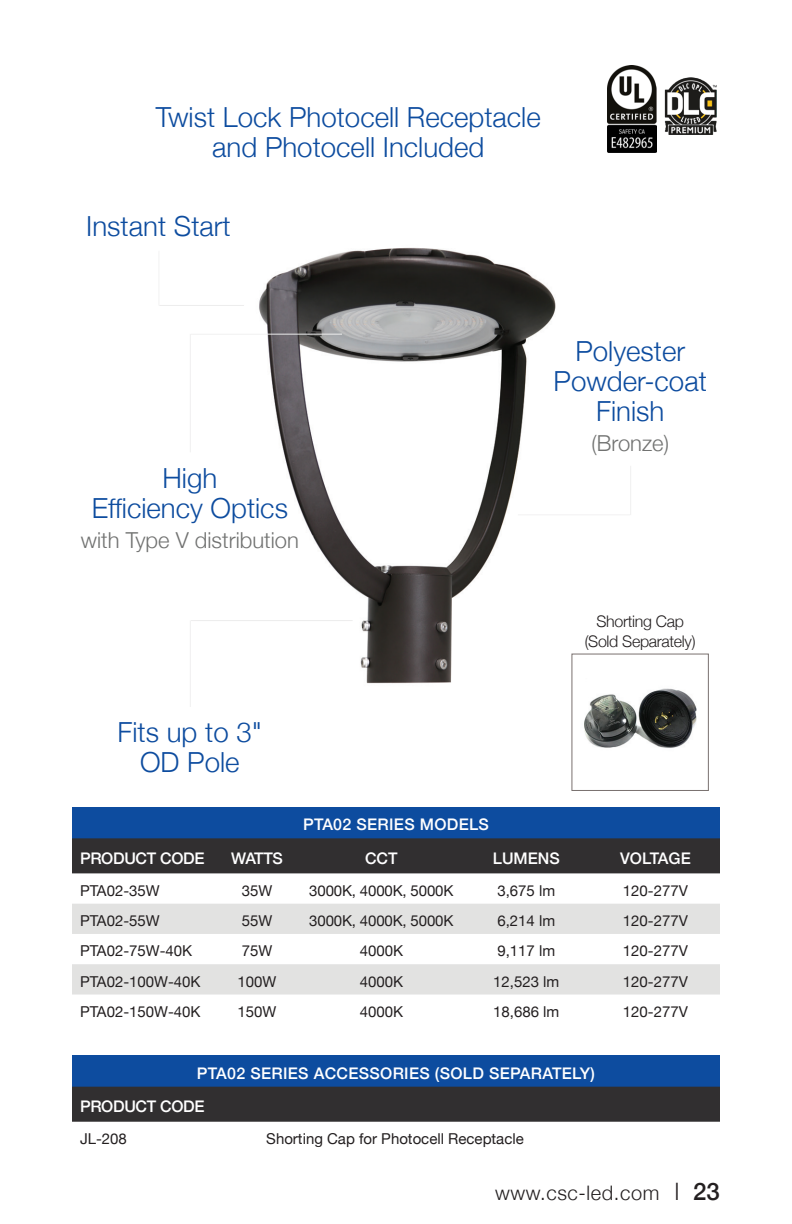
<style>
.page{position:relative;width:792px;height:1224px;background:#fff}
.page>*{position:absolute;margin:0;border:0;box-sizing:border-box;transform-origin:0 0}
.t1{font:300 27.6px/30px "Helvetica Neue";color:#0d4c9f;text-align:center}
.t2{font:300 22px "Helvetica Neue";color:#717271}
.t3{font:300 20px "Helvetica Neue";letter-spacing:.03em;color:#231f20}
.t4{font:500 16px "Helvetica Neue";letter-spacing:.01em;color:#fff}
.t5{font:300 16px/19.2px "Helvetica Neue";letter-spacing:-.02em;color:#231f20;text-align:center}
.t6{font:500 16px "Helvetica Neue";letter-spacing:-.02em;color:#fff}
.t7{font:15px "Helvetica Neue";color:#231f20}
.s1{font-size:24px}
.s2{font-weight:500;font-size:24px}
</style>
<div class="page">
<img style="left:259px;top:247px;width:297px;height:437px">
<div style="left:72px;top:807px;width:648px;height:31px;background:#0d4c9f"></div>
<div style="left:72px;top:838px;width:648px;height:35px;background:#312f30"></div>
<svg style="left:72px;top:904px;width:648px;height:91px;fill:#e2e2e1"></svg>
<div style="left:72px;top:1055px;width:648px;height:32px;background:#0d4c9f"></div>
<div style="left:72px;top:1087px;width:648px;height:35px;background:#312f30"></div>
<img style="left:584px;top:688px;width:113px;height:60px">
<div style="left:572px;top:654px;width:137px;height:137px;border:1px solid #79716f"></div>
<img style="left:664px;top:78px;width:53px;height:56px">
<hr style="left:159px;top:303px;width:87px;height:3px;background:#fff;opacity:.75">
<hr style="left:158px;top:250px;width:4px;height:58px;background:#fff">
<hr style="left:190px;top:333px;width:154px;height:4px;background:#fff;opacity:.75">
<hr style="left:188px;top:332px;width:4px;height:121px;background:#fff;opacity:.75">
<hr style="left:190px;top:620px;width:165px;height:3px;background:#fff;opacity:.75">
<hr style="left:188px;top:618px;width:4px;height:89px;background:#fff;opacity:.75">
<hr style="left:516px;top:512px;width:115px;height:4px;background:#fff">
<hr style="left:628px;top:464px;width:4px;height:53px;background:#fff;opacity:.75">
<img style="left:608px;top:65px;width:49px;height:88px">
<p class="t1" style="left:156px;top:100px;width:386px">Twist Lock Photocell Receptacle and Photocell Included</p>
<p class="t1" style="left:86px;top:210px;width:146px">Instant Start</p>
<p class="t1" style="left:92px;top:461px;width:198px">High<br>Efficiency Optics</p>
<p class="t2" style="left:81px;top:522px;width:219px">with Type V distribution</p>
<p class="t1" style="left:118px;top:715px;width:146px">Fits up to 3"<br>OD Pole</p>
<p class="t4" style="left:303px;top:812px;width:187px">PTA02 SERIES MODELS</p>
<p class="t1" style="left:554px;top:334px;width:155px">Polyester<br>Powder-coat<br>Finish</p>
<p class="t2" style="left:592px;top:425px;width:79px">(Bronze)</p>
<p class="t5" style="left:585px;top:611px;width:112px">Shorting Cap (Sold Separately)</p>
<p class="t6" style="left:80px;top:845px;width:126px">PRODUCT CODE</p>
<p class="t4" style="left:231px;top:845px;width:53px">WATTS</p>
<p class="t4" style="left:365px;top:845px;width:34px">CCT</p>
<p class="t4" style="left:493px;top:845px;width:68px">LUMENS</p>
<p class="t4" style="left:620px;top:845px;width:72px">VOLTAGE</p>
<p class="t7" style="left:80px;top:880px;width:81px">PTA02-35W</p>
<p class="t7" style="left:242px;top:880px;width:32px">35W</p>
<p class="t7" style="left:309px;top:880px;width:146px">3000K, 4000K, 5000K</p>
<p class="t7" style="left:497px;top:880px;width:59px">3,675 lm</p>
<p class="t7" style="left:623px;top:880px;width:67px">120-277V</p>
<p class="t7" style="left:80px;top:910px;width:81px">PTA02-55W</p>
<p class="t7" style="left:242px;top:910px;width:32px">55W</p>
<p class="t7" style="left:309px;top:910px;width:146px">3000K, 4000K, 5000K</p>
<p class="t7" style="left:497px;top:910px;width:59px">6,214 lm</p>
<p class="t7" style="left:623px;top:910px;width:67px">120-277V</p>
<p class="t7" style="left:80px;top:940px;width:114px">PTA02-75W-40K</p>
<p class="t7" style="left:242px;top:940px;width:32px">75W</p>
<p class="t7" style="left:360px;top:940px;width:45px">4000K</p>
<p class="t7" style="left:497px;top:940px;width:59px">9,117 lm</p>
<p class="t7" style="left:623px;top:940px;width:67px">120-277V</p>
<p class="t7" style="left:80px;top:970px;width:122px">PTA02-100W-40K</p>
<p class="t7" style="left:238px;top:970px;width:40px">100W</p>
<p class="t7" style="left:360px;top:970px;width:45px">4000K</p>
<p class="t7" style="left:493px;top:970px;width:68px">12,523 lm</p>
<p class="t7" style="left:623px;top:970px;width:67px">120-277V</p>
<p class="t7" style="left:80px;top:1001px;width:122px">PTA02-150W-40K</p>
<p class="t7" style="left:238px;top:1001px;width:40px">150W</p>
<p class="t7" style="left:360px;top:1001px;width:45px">4000K</p>
<p class="t7" style="left:493px;top:1001px;width:68px">18,686 lm</p>
<p class="t7" style="left:623px;top:1001px;width:67px">120-277V</p>
<p class="t4" style="left:197px;top:1060px;width:400px">PTA02 SERIES ACCESSORIES (SOLD SEPARATELY)</p>
<p class="t6" style="left:80px;top:1093px;width:126px">PRODUCT CODE</p>
<p class="t7" style="left:80px;top:1128px;width:48px">JL-208</p>
<p class="t7" style="left:266px;top:1128px;width:259px">Shorting Cap for Photocell Receptacle</p>
<p class="t3" style="left:495px;top:1176px;width:226px">www.csc-led.com <span class="s1">l</span> <span class="s2">23</span></p>
</div>
